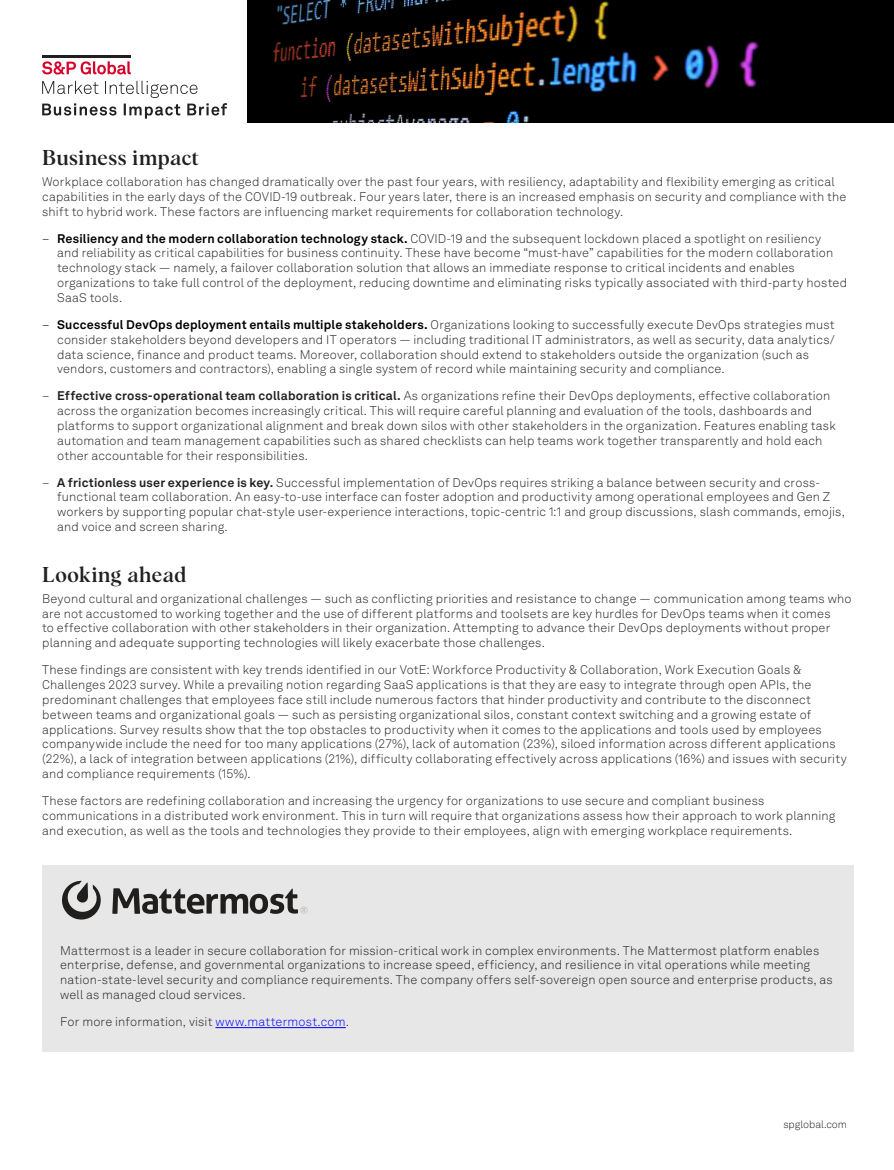
<style>
.page{position:relative;width:894px;height:1170px;background:#fff}
.page>*{position:absolute;margin:0;border:0;box-sizing:border-box;transform-origin:0 0}
.h_Heading_2{font:500 21px "Albra";letter-spacing:.02em;color:#231f20}
.b_Normal{font:300 12.3px/14.9px "Akkurat LL";letter-spacing:.015em;color:#231f20}
.t1{font:300 10.5px "Akkurat LL";color:#231f20}
.s1{color:#000}
.s2{font-weight:700;color:#000}
.s3{font-weight:700}
.s4{color:#00f}
</style>
<div class="page">
<img style="left:247px;top:0;width:646px;height:123px">
<svg style="left:42px;top:81px;width:185px;height:38px"></svg>
<svg style="left:42px;top:61px;width:89px;height:14px"></svg>
<hr style="left:42px;top:55px;width:89px;height:3px;background:#231f20">
<div style="left:42px;top:865px;width:811px;height:186px;background:#e7e7e7"></div>
<svg style="left:62px;top:881px;width:39px;height:38px"></svg>
<svg style="left:112px;top:888px;width:195px;height:26px"></svg>
<hr style="left:215px;top:1027px;width:131px;height:1px;background:#00f">
<p class="h_Heading_2" style="left:42px;top:142px;width:158px">Business impact</p>
<p class="b_Normal" style="left:42px;top:174px;width:805px">Workplace collaboration has changed dramatically over the past four years, with resiliency, adaptability and flexibility emerging as critical capabilities in the early days of the COVID-19 outbreak. Four years later, there is an increased emphasis on security and compliance with the shift to hybrid work. These factors are influencing market requirements for collaboration technology.</p>
<p class="b_Normal" style="left:57px;top:230px;width:791px;text-indent:-15px"><span class="s1">–</span> <span class="s2">Resiliency and the modern collaboration technology stack.</span> COVID-19 and the subsequent lockdown placed a spotlight on resiliency<br>and reliability as critical capabilities for business continuity. These have become “must-have” capabilities for the modern collaboration technology stack — namely, a failover collaboration solution that allows an immediate response to critical incidents and enables organizations to take full control of the deployment, reducing downtime and eliminating risks typically associated with third-party hosted SaaS tools.</p>
<p class="b_Normal" style="left:57px;top:317px;width:779px;text-indent:-15px"><span class="s1">–</span> <span class="s2">Successful DevOps deployment entails multiple stakeholders.</span> Organizations looking to successfully execute DevOps strategies must consider stakeholders beyond developers and IT operators — including traditional IT administrators, as well as security, data analytics/ data science, finance and product teams. Moreover, collaboration should extend to stakeholders outside the organization (such as vendors, customers and contractors), enabling a single system of record while maintaining security and compliance.</p>
<p class="b_Normal" style="left:57px;top:388px;width:779px;text-indent:-15px">– <span class="s3">Effective cross-operational team collaboration is critical.</span> As organizations refine their DevOps deployments, effective collaboration across the organization becomes increasingly critical. This will require careful planning and evaluation of the tools, dashboards and platforms to support organizational alignment and break down silos with other stakeholders in the organization. Features enabling task automation and team management capabilities such as shared checklists can help teams work together transparently and hold each other accountable for their responsibilities.</p>
<p class="b_Normal" style="left:57px;top:474px;width:789px;text-indent:-15px">– <span class="s3">A frictionless user experience is key.</span> Successful implementation of DevOps requires striking a balance between security and cross&shy;functional team collaboration. An easy-to-use interface can foster adoption and productivity among operational employees and Gen Z workers by supporting popular chat-style user-experience interactions, topic-centric 1:1 and group discussions, slash commands, emojis, and voice and screen sharing.</p>
<p class="h_Heading_2" style="left:42px;top:559px;width:146px">Looking ahead</p>
<p class="b_Normal" style="left:42px;top:590px;width:810px">Beyond cultural and organizational challenges — such as conflicting priorities and resistance to change — communication among teams who are not accustomed to working together and the use of different platforms and toolsets are key hurdles for DevOps teams when it comes<br>to effective collaboration with other stakeholders in their organization. Attempting to advance their DevOps deployments without proper planning and adequate supporting technologies will likely exacerbate those challenges.</p>
<p class="b_Normal" style="left:42px;top:662px;width:805px">These findings are consistent with key trends identified in our VotE: Workforce Productivity &amp; Collaboration, Work Execution Goals &amp; Challenges 2023 survey. While a prevailing notion regarding SaaS applications is that they are easy to integrate through open APIs, the predominant challenges that employees face still include numerous factors that hinder productivity and contribute to the disconnect between teams and organizational goals — such as persisting organizational silos, constant context switching and a growing estate of applications. Survey results show that the top obstacles to productivity when it comes to the applications and tools used by employees companywide include the need for too many applications (27%), lack of automation (23%), siloed information across different applications (22%), a lack of integration between applications (21%), difficulty collaborating effectively across applications (16%) and issues with security and compliance requirements (15%).</p>
<p class="b_Normal" style="left:42px;top:793px;width:794px">These factors are redefining collaboration and increasing the urgency for organizations to use secure and compliant business communications in a distributed work environment. This in turn will require that organizations assess how their approach to work planning and execution, as well as the tools and technologies they provide to their employees, align with emerging workplace requirements.</p>
<p class="b_Normal" style="left:60px;top:942px;width:773px">Mattermost is a leader in secure collaboration for mission-critical work in complex environments. The Mattermost platform enables enterprise, defense, and governmental organizations to increase speed, efficiency, and resilience in vital operations while meeting nation-state-level security and compliance requirements. The company offers self-sovereign open source and enterprise products, as well as managed cloud services.</p>
<p class="b_Normal" style="left:60px;top:1014px;width:290px">For more information, visit <span class="s4">www.mattermost.com</span>.</p>
<p class="t1" style="left:783px;top:1116px;width:65px">spglobal.com</p>
</div>
